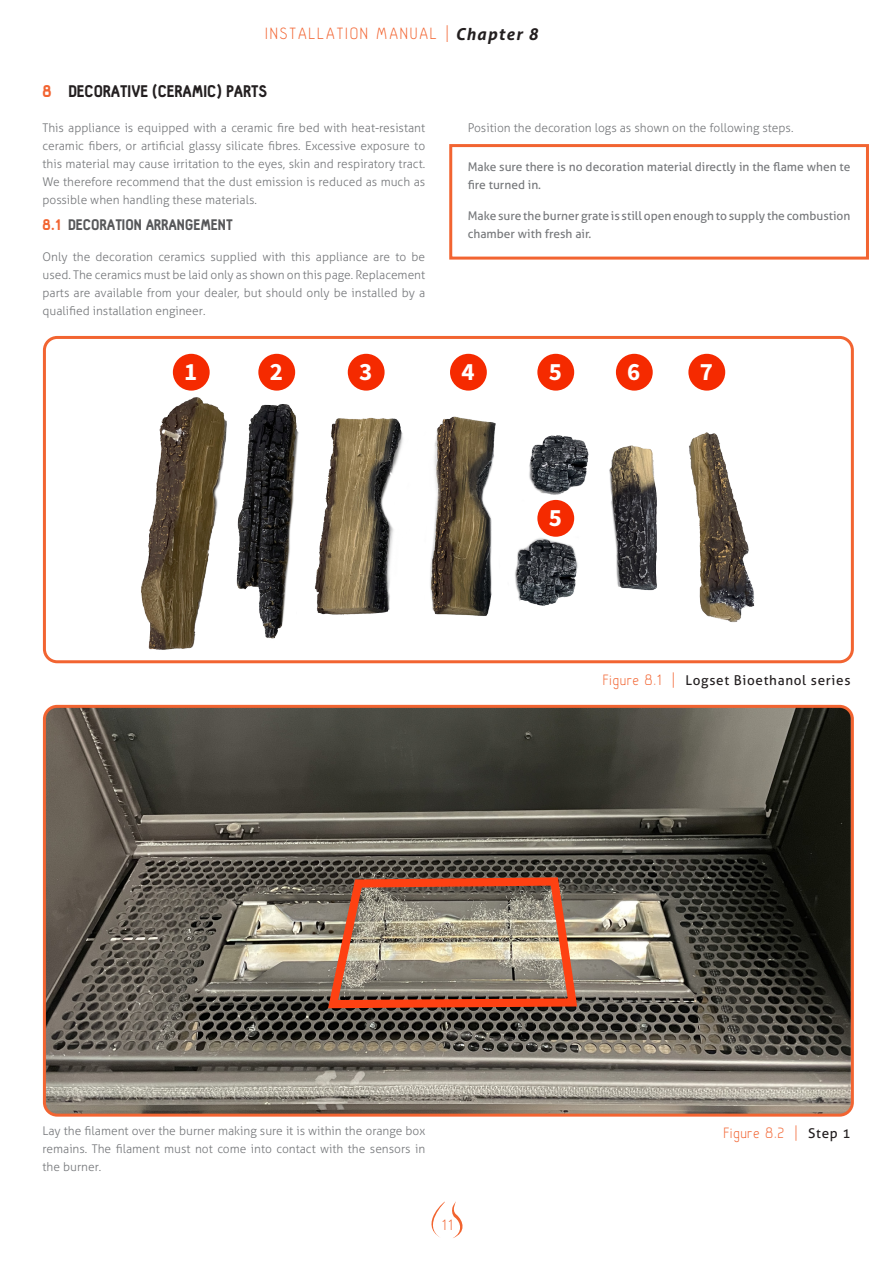
<style>
.page{position:relative;width:893px;height:1263px;background:#fff}
.page>*{position:absolute;margin:0;border:0;box-sizing:border-box;transform-origin:0 0}
.t1{font:700 24.9px "Source Sans Pro";color:#fff}
.t2{font:300 18px "Hallosans";letter-spacing:.11em;color:#f26431}
.t3{font:900 16.5px "Hallosans";color:#231f20}
.t4{font:300 16.5px "Hallosans";letter-spacing:.05em;color:#f26431}
.t5{font:900 15px "Hallosans";color:#57585a}
.t6{font:13.5px "Aller";letter-spacing:.05em;color:#231f20}
.t7{font:300 12px/18px "Aller";color:#76787b;text-align:justify}
.Warning{font:12px/18px "Aller";color:#76787b}
.s1{font-family:"Aller";font-weight:700;font-style:italic;font-size:16.5px;color:#231f20}
.s2{color:#f26431}
.s3{font-family:"Hallosans";font-weight:300;font-size:16.5px;color:#f26431}
.s4{font-family:"Aller";font-weight:400;font-size:13.5px;color:#231f20}
</style>
<div class="page">
<svg style="left:431px;top:1201px;width:14px;height:36px"></svg>
<svg style="left:452px;top:1201px;width:10px;height:37px"></svg>
<div style="left:449px;top:144px;width:420px;height:116px;border:3px solid #f26431"></div>
<img style="left:141px;top:353px;width:614px;height:297px">
<div style="left:173px;top:354px;width:37px;height:37px;background:#f52a00;border-radius:50%"></div>
<div style="left:258px;top:354px;width:37px;height:37px;background:#f52a00;border-radius:50%"></div>
<div style="left:348px;top:354px;width:37px;height:37px;background:#f52a00;border-radius:50%"></div>
<div style="left:450px;top:354px;width:37px;height:37px;background:#f52a00;border-radius:50%"></div>
<div style="left:537px;top:354px;width:37px;height:37px;background:#f52a00;border-radius:50%"></div>
<div style="left:537px;top:500px;width:37px;height:37px;background:#f52a00;border-radius:50%"></div>
<div style="left:616px;top:354px;width:37px;height:37px;background:#f52a00;border-radius:50%"></div>
<div style="left:688px;top:354px;width:37px;height:37px;background:#f52a00;border-radius:50%"></div>
<div style="left:43px;top:336px;width:811px;height:327px;border:3px solid #f26431;border-radius:13px"></div>
<img style="left:44px;top:709px;width:806px;height:406px">
<svg style="left:323px;top:873px;width:259px;height:139px"></svg>
<div style="left:43px;top:705px;width:811px;height:411px;border:3px solid #f26431;border-radius:13px"></div>
<h2 class="t2" style="left:265px;top:24px;width:274px">INSTALLATION MANUAL | <span class="s1">Chapter 8</span></h2>
<p class="t3" style="left:43px;top:82px;width:226px"><span class="s2">8</span> DECORATIVE (CERAMIC) PARTS</p>
<p class="t7" style="left:43px;top:118px;width:384px">This appliance is equipped with a ceramic fire bed with heat-resistant ceramic fibers, or artificial glassy silicate fibres. Excessive exposure to this material may cause irritation to the eyes, skin and respiratory tract.<br>We therefore recommend that the dust emission is reduced as much as possible when handling these materials.</p>
<p class="t5" style="left:43px;top:217px;width:192px"><span class="s2">8.1</span> DECORATION ARRANGEMENT</p>
<p class="t7" style="left:43px;top:248px;width:384px">Only the decoration ceramics supplied with this appliance are to be used. The ceramics must be laid only as shown on this page. Replacement parts are available from your dealer, but should only be installed by a qualified installation engineer.</p>
<p class="t7" style="left:468px;top:119px;width:327px">Position the decoration logs as shown on the following steps.</p>
<p class="Warning" style="left:468px;top:158px;width:384px">Make sure there is no decoration material directly in the flame when te fire turned in.</p>
<p class="Warning" style="left:468px;top:207px;width:384px">Make sure the burner grate is still open enough to supply the combustion chamber with fresh air.</p>
<h1 class="t1" style="left:184px;top:355px;width:15px">1</h1>
<h1 class="t1" style="left:270px;top:355px;width:15px">2</h1>
<h1 class="t1" style="left:359px;top:355px;width:15px">3</h1>
<h1 class="t1" style="left:461px;top:355px;width:15px">4</h1>
<h1 class="t1" style="left:549px;top:355px;width:15px">5</h1>
<h1 class="t1" style="left:549px;top:501px;width:15px">5</h1>
<h1 class="t1" style="left:627px;top:355px;width:15px">6</h1>
<h1 class="t1" style="left:700px;top:355px;width:15px">7</h1>
<p class="t6" style="left:603px;top:672px;width:249px"><span class="s3">Figure 8.1 |</span> Logset Bioethanol series</p>
<p class="t7" style="left:43px;top:1122px;width:384px">Lay the filament over the burner making sure it is within the orange box</p>
<p class="t4" style="left:724px;top:1124px;width:128px">Figure 8.2 | <span class="s4">Step 1</span></p>
<p class="t7" style="left:43px;top:1140px;width:384px">remains. The filament must not come into contact with the sensors in the burner.</p>
<h3 class="t4" style="left:442px;top:1216px;width:12px">11</h3>
</div>
